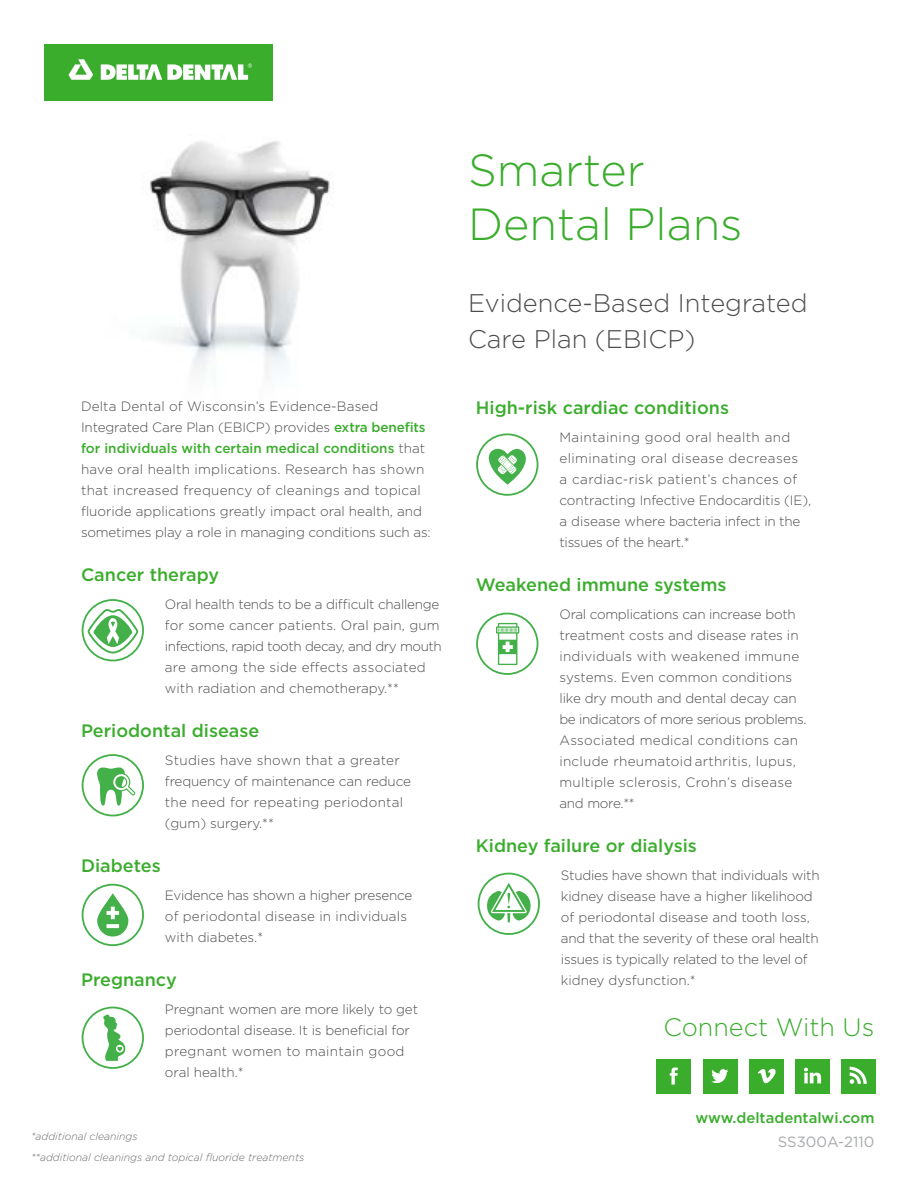
<style>
.page{position:relative;width:918px;height:1188px;background:#fff}
.page>*{position:absolute;margin:0;border:0;box-sizing:border-box;transform-origin:0 0}
.t1{font:300 45px/54px "Gotham";color:#3aad2c}
.t2{font:300 25.5px/36px "Gotham";color:#4d4d4f}
.t3{font:300 25.2px "Gotham";color:#3aad2c}
.t4{font:500 18px "Gotham";color:#3aad2c}
.t5{font:500 14.85px "Gotham";color:#3aad2c}
.t6{font:14.85px "Gotham";color:#a7a9ac}
.t7{font:300 13.5px/21px "Gotham";color:#4d4d4f}
.t8{font:300 13.5px/21px "Gotham";letter-spacing:-.02em;color:#4d4d4f}
.t9{font:italic 300 10.5px/21px "Gotham";color:#696a6c}
.s1{font-weight:500;color:#3aad2c}
</style>
<div class="page">
<img style="left:44px;top:100px;width:287px;height:274px">
<div style="left:44px;top:44px;width:229px;height:56px;background:#3aad2c"></div>
<svg style="left:68px;top:59px;width:25px;height:21px"></svg>
<svg style="left:101px;top:64px;width:151px;height:16px"></svg>
<svg style="left:483px;top:448px;width:49px;height:37px"></svg>
<div style="left:476px;top:433px;width:63px;height:63px;border:2px solid #43b049;border-radius:50%"></div>
<div style="left:81px;top:599px;width:63px;height:63px;border:2px solid #43b049;border-radius:50%"></div>
<svg style="left:88px;top:609px;width:50px;height:44px"></svg>
<div style="left:81px;top:754px;width:63px;height:63px;border:2px solid #43b049;border-radius:50%"></div>
<svg style="left:97px;top:767px;width:38px;height:39px"></svg>
<div style="left:81px;top:884px;width:63px;height:62px;border:2px solid #43b049;border-radius:50%"></div>
<svg style="left:97px;top:893px;width:31px;height:44px"></svg>
<div style="left:81px;top:1006px;width:63px;height:63px;border:2px solid #43b049;border-radius:50%"></div>
<svg style="left:103px;top:1014px;width:22px;height:47px"></svg>
<div style="left:476px;top:612px;width:63px;height:63px;border:2px solid #43b049;border-radius:50%"></div>
<svg style="left:496px;top:623px;width:23px;height:42px"></svg>
<div style="left:477px;top:872px;width:63px;height:63px;border:2px solid #43b049;border-radius:50%"></div>
<svg style="left:487px;top:881px;width:44px;height:41px"></svg>
<div style="left:657px;top:1059px;width:34px;height:34px;background:#3aad2c"></div>
<svg style="left:670px;top:1067px;width:8px;height:18px"></svg>
<div style="left:703px;top:1059px;width:34px;height:34px;background:#3aad2c"></div>
<svg style="left:711px;top:1069px;width:17px;height:14px"></svg>
<div style="left:796px;top:1059px;width:34px;height:34px;background:#3aad2c"></div>
<svg style="left:804px;top:1068px;width:17px;height:15px"></svg>
<div style="left:842px;top:1059px;width:34px;height:34px;background:#3aad2c"></div>
<svg style="left:850px;top:1067px;width:17px;height:17px"></svg>
<div style="left:750px;top:1059px;width:34px;height:34px;background:#3aad2c"></div>
<svg style="left:758px;top:1069px;width:18px;height:14px"></svg>
<p class="t7" style="left:81px;top:395px;width:351px">Delta Dental of Wisconsin’s Evidence-Based Integrated Care Plan (EBICP) provides <span class="s1">extra benefits for individuals with certain medical conditions</span> that have oral health implications. Research has shown that increased frequency of cleanings and topical fluoride applications greatly impact oral health, and sometimes play a role in managing conditions such as:</p>
<h3 class="t4" style="left:81px;top:563px;width:140px">Cancer therapy</h3>
<p class="t7" style="left:165px;top:593px;width:278px">Oral health tends to be a difficult challenge for some cancer patients. Oral pain, gum infections, rapid tooth decay, and dry mouth are among the side effects associated with radiation and chemotherapy.**</p>
<h3 class="t4" style="left:81px;top:719px;width:180px">Periodontal disease</h3>
<p class="t7" style="left:165px;top:749px;width:248px">Studies have shown that a greater frequency of maintenance can reduce the need for repeating periodontal (gum) surgery.**</p>
<h3 class="t4" style="left:81px;top:854px;width:81px">Diabetes</h3>
<p class="t7" style="left:165px;top:884px;width:249px">Evidence has shown a higher presence of periodontal disease in individuals with diabetes.*</p>
<h3 class="t4" style="left:81px;top:968px;width:97px">Pregnancy</h3>
<p class="t7" style="left:165px;top:998px;width:255px">Pregnant women are more likely to get periodontal disease. It is beneficial for pregnant women to maintain good oral health.*</p>
<p class="t9" style="left:31px;top:1125px;width:275px">*additional cleanings<br>**additional cleanings and topical fluoride treatments</p>
<h1 class="t1" style="left:468px;top:142px;width:276px">Smarter<br>Dental Plans</h1>
<h2 class="t2" style="left:468px;top:284px;width:341px">Evidence-Based Integrated<br>Care Plan (EBICP)</h2>
<h3 class="t4" style="left:476px;top:396px;width:255px">High-risk cardiac conditions</h3>
<p class="t7" style="left:559px;top:427px;width:253px">Maintaining good oral health and eliminating oral disease decreases<br>a cardiac-risk patient’s chances of contracting Infective Endocarditis (IE), a disease where bacteria infect in the tissues of the heart.*</p>
<h3 class="t4" style="left:476px;top:573px;width:252px">Weakened immune systems</h3>
<p class="t7" style="left:559px;top:604px;width:249px">Oral complications can increase both treatment costs and disease rates in individuals with weakened immune systems. Even common conditions like dry mouth and dental decay can be indicators of more serious problems.<br>Associated medical conditions can include rheumatoid arthritis, lupus, multiple sclerosis, Crohn’s disease and more.**</p>
<h3 class="t4" style="left:476px;top:834px;width:223px">Kidney failure or dialysis</h3>
<p class="t8" style="left:561px;top:865px;width:260px">Studies have shown that individuals with kidney disease have a higher likelihood of periodontal disease and tooth loss, and that the severity of these oral health issues is typically related to the level of kidney dysfunction.*</p>
<h3 class="t3" style="left:663px;top:1011px;width:213px">Connect With Us</h3>
<p class="t5" style="left:696px;top:1108px;width:180px">www.deltadentalwi.com</p>
<p class="t6" style="left:778px;top:1133px;width:98px">SS300A-2110</p>
</div>
